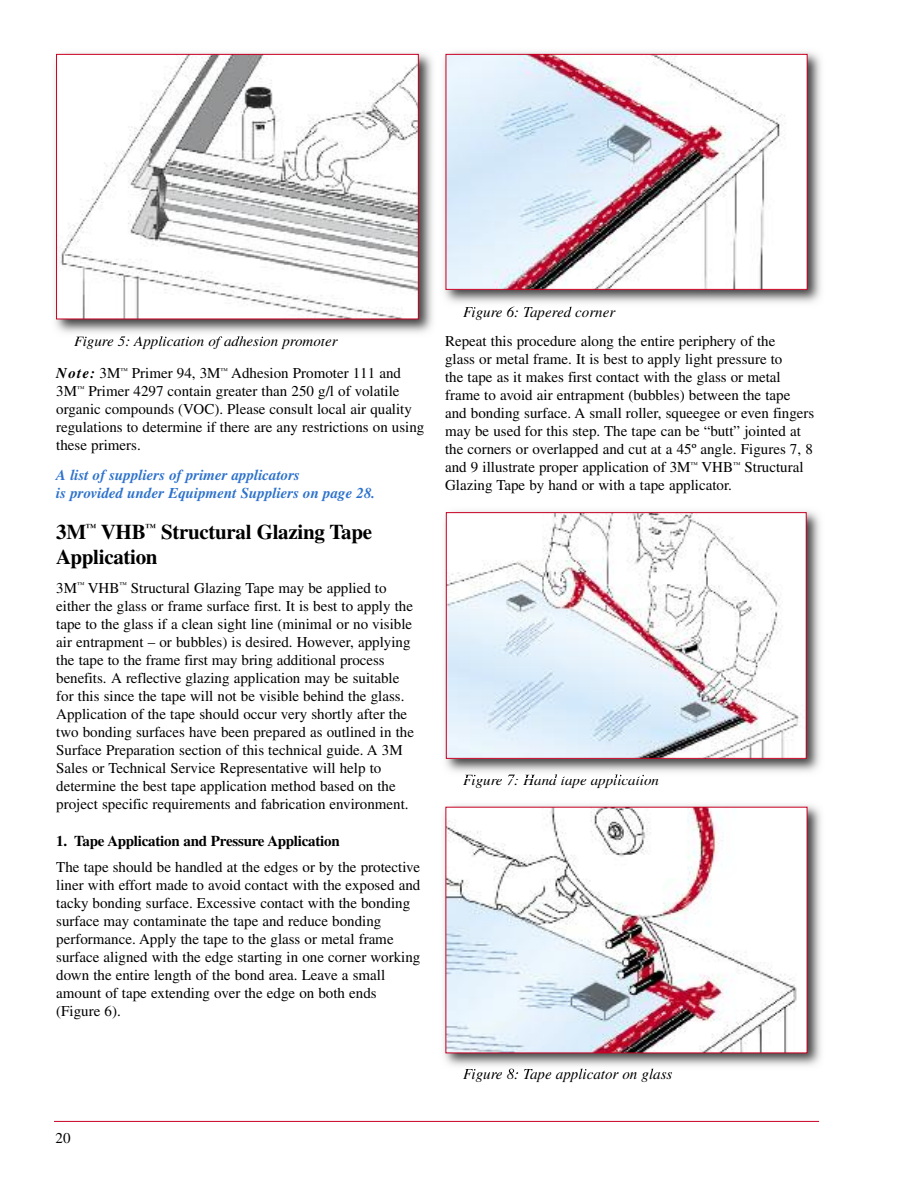
<style>
.page{position:relative;width:918px;height:1188px;background:#fff}
.page>*{position:absolute;margin:0;border:0;box-sizing:border-box;transform-origin:0 0}
.t1{font:700 21px/25.2px "Times";letter-spacing:-.015em;color:#000}
.t2{font:15px/18px "Times";color:#000}
.t3{font:italic 15px/31.8px "Times";color:#000}
.t4{font:italic 700 15px/18px "Times";color:#2d72cc}
.t5{font:700 15px "Times";letter-spacing:-.015em;color:#000}
.s1{font-family:"Times Bold Italic TT";font-style:normal}
.s2{font-style:normal}
</style>
<div class="page">
<hr style="left:54px;top:1121px;width:765px;height:1px;background:#c90023">
<img style="left:445px;top:511px;width:375px;height:267px">
<img style="left:463px;top:775px;width:78px;height:3px">
<img style="left:448px;top:514px;width:357px;height:243px">
<div style="left:446px;top:512px;width:361px;height:247px;border:1px solid #c90023"></div>
<img style="left:444px;top:52px;width:377px;height:257px">
<img style="left:463px;top:307px;width:74px;height:2px">
<img style="left:448px;top:56px;width:358px;height:232px">
<div style="left:446px;top:54px;width:362px;height:236px;border:1px solid #c90023"></div>
<img style="left:444px;top:805px;width:377px;height:268px">
<img style="left:463px;top:1069px;width:55px;height:3px">
<img style="left:524px;top:1069px;width:62px;height:3px">
<img style="left:448px;top:809px;width:357px;height:242px">
<img style="left:55px;top:53px;width:378px;height:286px">
<img style="left:74px;top:336px;width:75px;height:2px">
<img style="left:58px;top:56px;width:359px;height:261px">
<div style="left:56px;top:54px;width:363px;height:265px;border:1px solid #c90023"></div>
<p class="t3" style="left:56px;top:327px;width:346px;text-indent:18px">Figure 5: Application of adhesion promoter<br><span class="s1">Note:</span> <span class="s2">3M</span><sup>™</sup> <span class="s2">Primer 94, 3M</span><sup>™</sup> <span class="s2">Adhesion Promoter 111 and</span></p>
<p class="t2" style="left:56px;top:384px;width:370px">3M<sup>™</sup> Primer 4297 contain greater than 250 g/l of volatile organic compounds (VOC). Please consult local air quality regulations to determine if there are any restrictions on using these primers.</p>
<p class="t4" style="left:56px;top:468px;width:321px">A list of suppliers of primer applicators<br>is provided under Equipment Suppliers on page 28.</p>
<h1 class="t1" style="left:56px;top:521px;width:317px">3M<sup>™</sup> VHB<sup>™</sup> Structural Glazing Tape<br>Application</h1>
<p class="t2" style="left:56px;top:580px;width:359px">3M<sup>™</sup> VHB<sup>™</sup> Structural Glazing Tape may be applied to either the glass or frame surface first. It is best to apply the tape to the glass if a clean sight line (minimal or no visible air entrapment – or bubbles) is desired. However, applying the tape to the frame first may bring additional process benefits. A reflective glazing application may be suitable for this since the tape will not be visible behind the glass.<br>Application of the tape should occur very shortly after the two bonding surfaces have been prepared as outlined in the Surface Preparation section of this technical guide. A 3M Sales or Technical Service Representative will help to determine the best tape application method based on the project specific requirements and fabrication environment.</p>
<p class="t5" style="left:56px;top:836px;width:285px">1. Tape Application and Pressure Application</p>
<p class="t2" style="left:56px;top:859px;width:366px">The tape should be handled at the edges or by the protective liner with effort made to avoid contact with the exposed and tacky bonding surface. Excessive contact with the bonding surface may contaminate the tape and reduce bonding performance. Apply the tape to the glass or metal frame surface aligned with the edge starting in one corner working down the entire length of the bond area. Leave a small amount of tape extending over the edge on both ends (Figure 6).</p>
<p class="t2" style="left:56px;top:1131px;width:16px">20</p>
<p class="t3" style="left:463px;top:297px;width:154px">Figure 6: Tapered corner</p>
<p class="t2" style="left:445px;top:333px;width:371px">Repeat this procedure along the entire periphery of the<br>glass or metal frame. It is best to apply light pressure to<br>the tape as it makes first contact with the glass or metal frame to avoid air entrapment (bubbles) between the tape and bonding surface. A small roller, squeegee or even fingers may be used for this step. The tape can be “butt” jointed at the corners or overlapped and cut at a 45º angle. Figures 7, 8 and 9 illustrate proper application of 3M<sup>™</sup> VHB<sup>™</sup> Structural Glazing Tape by hand or with a tape applicator.</p>
<p class="t3" style="left:463px;top:765px;width:198px">Figure 7: Hand tape application</p>
<p class="t3" style="left:463px;top:1059px;width:211px">Figure 8: Tape applicator on glass</p>
</div>
